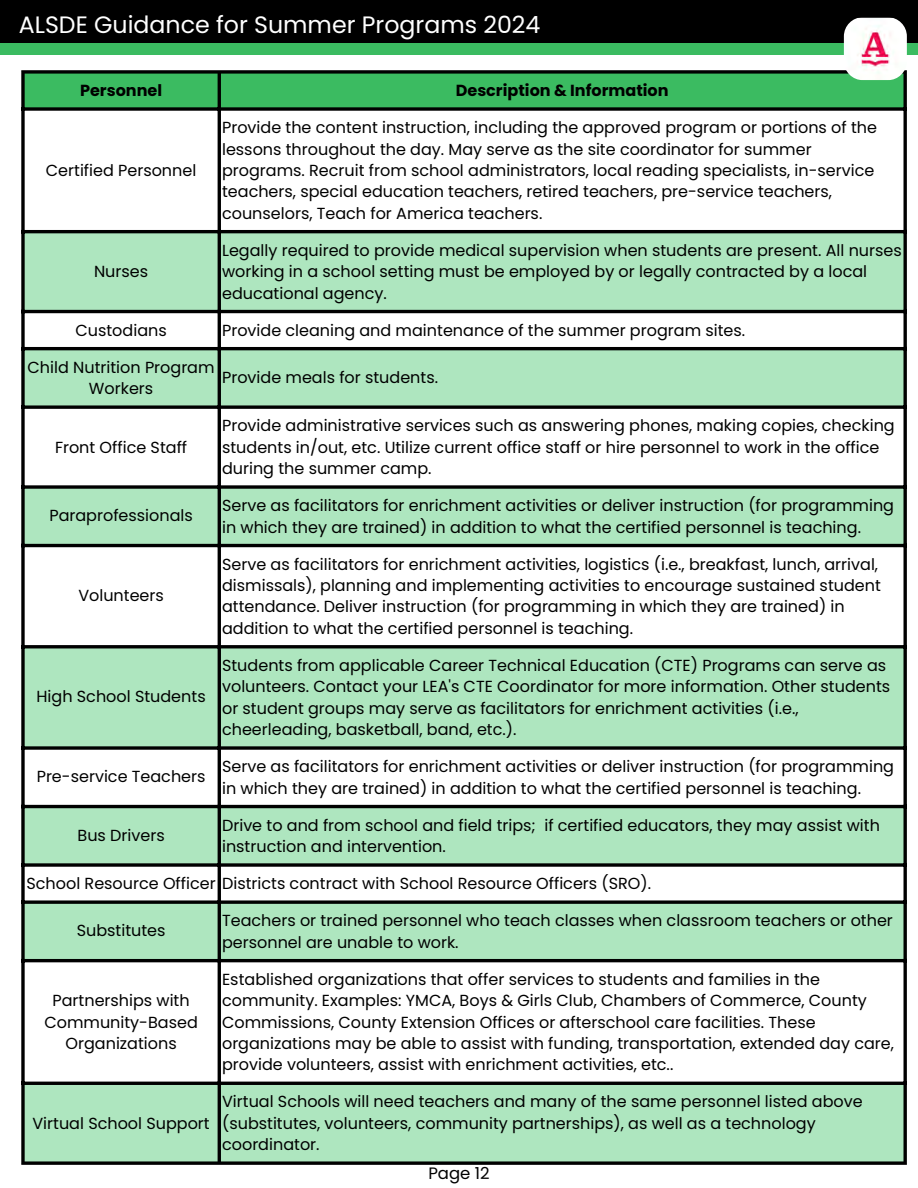
<style>
.page{position:relative;width:918px;height:1188px;background:#fff}
.page>*{position:absolute;margin:0;border:0;box-sizing:border-box;transform-origin:0 0}
.t1{font:23.7px "Poppins";color:#fff}
.t2{font:16.5px "Poppins";color:#000}
.t3{font:16.05px/21.3px "Poppins";color:#000}
.t4{font:700 16.05px "Poppins";color:#000}
</style>
<div class="page">
<div style="left:25px;top:74px;width:879px;height:33px;background:#3bbb61"></div>
<svg style="left:25px;top:233px;width:879px;height:172px;fill:#aee6bf"></svg>
<div style="left:25px;top:489px;width:879px;height:55px;background:#aee6bf"></div>
<div style="left:25px;top:648px;width:879px;height:98px;background:#aee6bf"></div>
<div style="left:25px;top:808px;width:879px;height:55px;background:#aee6bf"></div>
<div style="left:25px;top:904px;width:879px;height:55px;background:#aee6bf"></div>
<div style="left:25px;top:1085px;width:879px;height:76px;background:#aee6bf"></div>
<svg style="left:21px;top:74px;width:4px;height:1087px;background:#232524"></svg>
<hr style="left:218px;top:74px;width:3px;height:1087px;background:#000">
<hr style="left:904px;top:74px;width:3px;height:1087px;background:#000">
<svg style="left:21px;top:70px;width:886px;height:4px;background:#132017"></svg>
<svg style="left:21px;top:107px;width:883px;height:4px;background:#162119"></svg>
<hr style="left:21px;top:230px;width:886px;height:3px;background:#000">
<hr style="left:21px;top:310px;width:886px;height:3px;background:#000">
<hr style="left:21px;top:347px;width:886px;height:3px;background:#000">
<svg style="left:21px;top:405px;width:883px;height:4px;background:#1d241f"></svg>
<svg style="left:21px;top:485px;width:883px;height:4px;background:#212522"></svg>
<hr style="left:21px;top:544px;width:886px;height:3px;background:#000">
<hr style="left:21px;top:645px;width:886px;height:3px;background:#000">
<svg style="left:21px;top:746px;width:883px;height:4px;background:#202421"></svg>
<hr style="left:21px;top:805px;width:886px;height:3px;background:#000">
<svg style="left:21px;top:863px;width:883px;height:4px;background:#202421"></svg>
<svg style="left:21px;top:900px;width:883px;height:4px;background:#232624"></svg>
<hr style="left:21px;top:959px;width:886px;height:3px;background:#000">
<hr style="left:21px;top:1082px;width:886px;height:3px;background:#000">
<svg style="left:21px;top:1161px;width:886px;height:4px;background:#1d241f"></svg>
<div style="left:0;top:43px;width:918px;height:11px;background:#3bbb61"></div>
<div style="left:0;top:0;width:918px;height:43px;background:#000"></div>
<img style="left:844px;top:17px;width:63px;height:63px;border-radius:19px">
<p class="t1" style="left:19px;top:8px;width:523px">ALSDE Guidance for Summer Programs 2024</p>
<p class="t4" style="left:80px;top:79px;width:84px">Personnel</p>
<p class="t4" style="left:456px;top:79px;width:214px">Description &amp; Information</p>
<p class="t3" style="left:46px;top:160px;width:152px">Certified Personnel</p>
<p class="t3" style="left:94px;top:261px;width:56px">Nurses</p>
<p class="t3" style="left:222px;top:117px;width:656px">Provide the content instruction, including the approved program or portions of the lessons throughout the day. May serve as the site coordinator for summer programs. Recruit from school administrators, local reading specialists, in-service teachers, special education teachers, retired teachers, pre-service teachers, counselors, Teach for America teachers.</p>
<p class="t3" style="left:222px;top:240px;width:681px">Legally required to provide medical supervision when students are present. All nurses working in a school setting must be employed by or legally contracted by a local educational agency.</p>
<p class="t3" style="left:76px;top:319px;width:93px">Custodians</p>
<p class="t3" style="left:222px;top:319px;width:525px">Provide cleaning and maintenance of the summer program sites.</p>
<p class="t3" style="left:28px;top:357px;width:189px;text-align:center">Child Nutrition Program<br>Workers</p>
<p class="t3" style="left:222px;top:367px;width:218px">Provide meals for students.</p>
<p class="t3" style="left:55px;top:436px;width:134px">Front Office Staff</p>
<p class="t3" style="left:49px;top:505px;width:145px">Paraprofessionals</p>
<p class="t3" style="left:78px;top:585px;width:87px">Volunteers</p>
<p class="t3" style="left:37px;top:686px;width:171px">High School Students</p>
<p class="t3" style="left:37px;top:766px;width:170px">Pre-service Teachers</p>
<p class="t3" style="left:222px;top:415px;width:674px">Provide administrative services such as answering phones, making copies, checking students in/out, etc. Utilize current office staff or hire personnel to work in the office during the summer camp.</p>
<p class="t3" style="left:222px;top:495px;width:673px">Serve as facilitators for enrichment activities or deliver instruction (for programming in which they are trained) in addition to what the certified personnel is teaching.</p>
<p class="t3" style="left:222px;top:553px;width:660px">Serve as facilitators for enrichment activities, logistics (i.e., breakfast, lunch, arrival, dismissals), planning and implementing activities to encourage sustained student attendance. Deliver instruction (for programming in which they are trained) in addition to what the certified personnel is teaching.</p>
<p class="t3" style="left:222px;top:655px;width:670px">Students from applicable Career Technical Education (CTE) Programs can serve as volunteers. Contact your LEA's CTE Coordinator for more information. Other students or student groups may serve as facilitators for enrichment activities (i.e., cheerleading, basketball, band, etc.).</p>
<p class="t3" style="left:222px;top:756px;width:673px">Serve as facilitators for enrichment activities or deliver instruction (for programming in which they are trained) in addition to what the certified personnel is teaching.</p>
<p class="t3" style="left:78px;top:825px;width:89px">Bus Drivers</p>
<p class="t3" style="left:222px;top:814px;width:659px">Drive to and from school and field trips; if certified educators, they may assist with instruction and intervention.</p>
<p class="t3" style="left:27px;top:873px;width:626px">School Resource Officer Districts contract with School Resource Officers (SRO).</p>
<p class="t3" style="left:77px;top:920px;width:90px">Substitutes</p>
<p class="t3" style="left:222px;top:910px;width:672px">Teachers or trained personnel who teach classes when classroom teachers or other personnel are unable to work.</p>
<p class="t3" style="left:44px;top:990px;width:155px;text-align:center">Partnerships with<br>Community-Based<br>Organizations</p>
<p class="t3" style="left:32px;top:1113px;width:179px">Virtual School Support</p>
<p class="t3" style="left:222px;top:969px;width:673px">Established organizations that offer services to students and families in the community. Examples: YMCA, Boys &amp; Girls Club, Chambers of Commerce, County Commissions, County Extension Offices or afterschool care facilities. These organizations may be able to assist with funding, transportation, extended day care, provide volunteers, assist with enrichment activities, etc..</p>
<p class="t3" style="left:222px;top:1091px;width:642px">Virtual Schools will need teachers and many of the same personnel listed above (substitutes, volunteers, community partnerships), as well as a technology coordinator.</p>
<p class="t2" style="left:428px;top:1162px;width:63px">Page 12</p>
</div>
